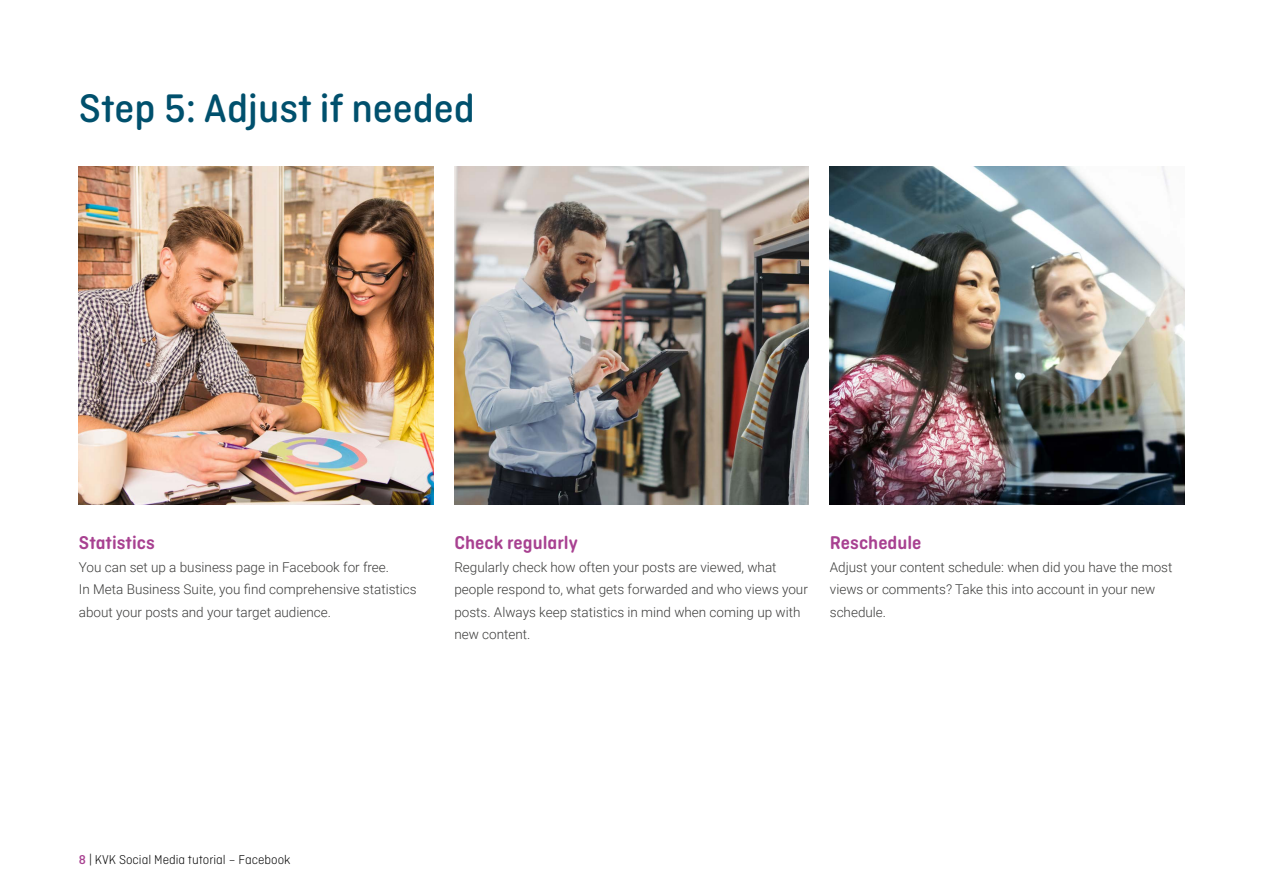
<style>
.page{position:relative;width:1263px;height:893px;background:#fff}
.page>*{position:absolute;margin:0;border:0;box-sizing:border-box;transform-origin:0 0}
._5_Kop_1{font:500 42px "Ciutadella Rounded";color:#00506d}
._2_Tussenkop{font:600 19.5px "Ciutadella Rounded";color:#a84191}
._0_plat{font:300 13.5px/22.5px "Roboto";color:#3c3c3b}
.t1{font:300 13.5px "Ciutadella Rounded";color:#000}
.s1{font-weight:500;color:#a84191}
</style>
<div class="page">
<img style="left:79px;top:167px;width:354px;height:337px">
<img style="left:454px;top:167px;width:354px;height:337px">
<img style="left:830px;top:167px;width:354px;height:337px">
<h2 class="_5_Kop_1" style="left:79px;top:84px;width:398px">Step 5: Adjust if needed</h2>
<h3 class="_2_Tussenkop" style="left:79px;top:532px;width:77px">Statistics</h3>
<p class="_0_plat" style="left:79px;top:555px;width:312px">You can set up a business page in Facebook for free.</p>
<p class="_0_plat" style="left:79px;top:577px;width:339px">In Meta Business Suite, you find comprehensive statistics about your posts and your target audience.</p>
<h3 class="_2_Tussenkop" style="left:454px;top:532px;width:125px">Check regularly</h3>
<p class="_0_plat" style="left:454px;top:555px;width:355px">Regularly check how often your posts are viewed, what people respond to, what gets forwarded and who views your posts. Always keep statistics in mind when coming up with new content.</p>
<h3 class="_2_Tussenkop" style="left:830px;top:532px;width:93px">Reschedule</h3>
<p class="_0_plat" style="left:830px;top:555px;width:344px">Adjust your content schedule: when did you have the most views or comments? Take this into account in your new schedule.</p>
<p class="t1" style="left:79px;top:852px;width:213px"><span class="s1">8</span> | KVK Social Media tutorial – Facebook</p>
</div>
